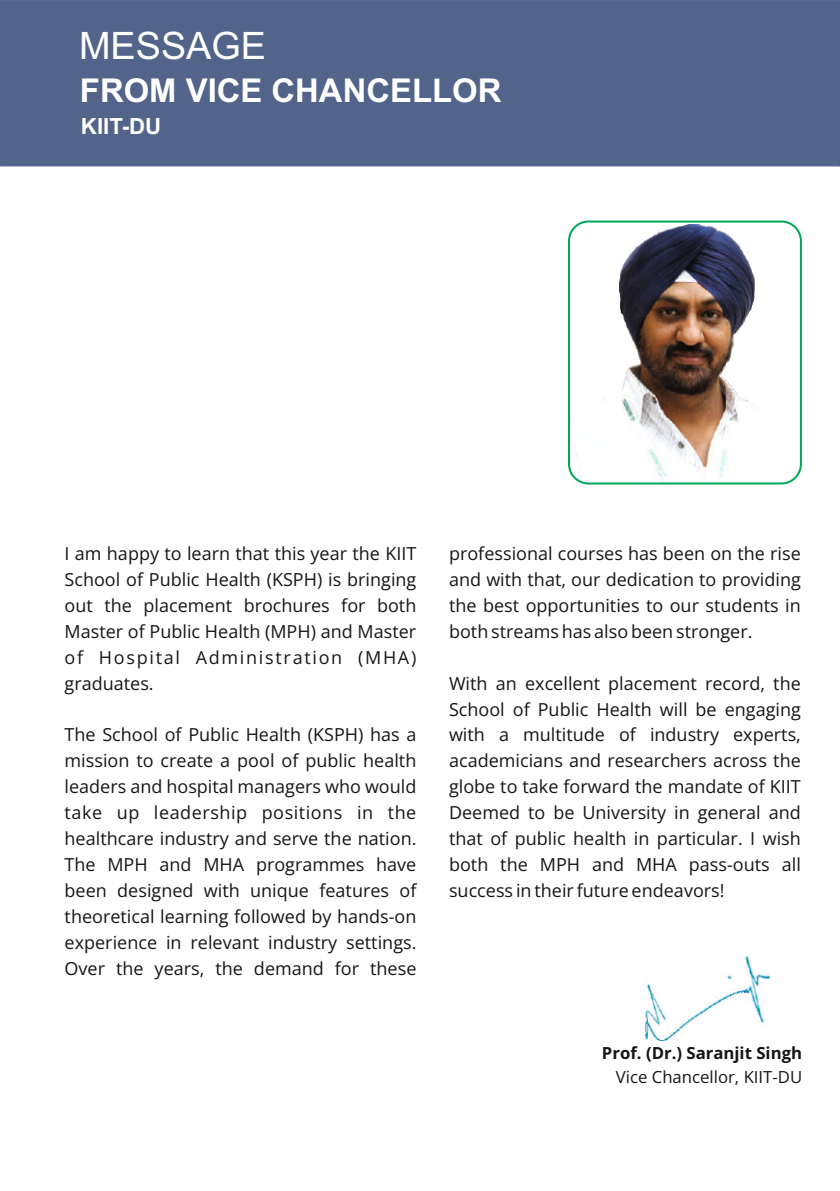
<style>
.page{position:relative;width:840px;height:1191px;background:#fff}
.page>*{position:absolute;margin:0;border:0;box-sizing:border-box;transform-origin:0 0}
.t1{font:37.8px "Arial";color:#fff}
.t2{font:700 32.8px "Arial";color:#fff}
.t3{font:700 22.2px "Arial";color:#fff}
.t4{font:18px/26px "Open Sans";color:#151616;text-align:justify}
.t5{font:700 16.8px "Open Sans";color:#151616}
.t6{font:16.8px "Open Sans";color:#151616}
</style>
<div class="page">
<div style="left:0;top:0;width:839px;height:166px;background:#52648a"></div>
<img style="left:570px;top:225px;width:230px;height:258px">
<div style="left:567px;top:220px;width:234px;height:264px;border:2px solid #00a759;border-radius:19px"></div>
<img style="left:645px;top:956px;width:124px;height:84px">
<h1 class="t1" style="left:79px;top:31px;width:188px">MESSAGE</h1>
<h2 class="t2" style="left:80px;top:78px;width:422px">FROM VICE CHANCELLOR</h2>
<p class="t3" style="left:81px;top:118px;width:82px">KIIT-DU</p>
<p class="t4" style="left:64px;top:540px;width:353px">I am happy to learn that this year the KIIT School of Public Health (KSPH) is bringing out the placement brochures for both Master of Public Health (MPH) and Master of Hospital Administration (MHA) graduates.</p>
<p class="t4" style="left:65px;top:721px;width:353px">The School of Public Health (KSPH) has a mission to create a pool of public health leaders and hospital managers who would take up leadership positions in the healthcare industry and serve the nation.<br>The MPH and MHA programmes have been designed with unique features of theoretical learning followed by hands-on experience in relevant industry settings.<br>Over the years, the demand for these</p>
<p class="t4" style="left:449px;top:540px;width:353px">professional courses has been on the rise and with that, our dedication to providing the best opportunities to our students in both streams has also been stronger.</p>
<p class="t4" style="left:449px;top:669px;width:353px">With an excellent placement record, the School of Public Health will be engaging with a multitude of industry experts, academicians and researchers across the globe to take forward the mandate of KIIT Deemed to be University in general and that of public health in particular. I wish both the MPH and MHA pass-outs all success in their future endeavors!</p>
<p class="t5" style="left:601px;top:1041px;width:201px">Prof. (Dr.) Saranjit Singh</p>
<p class="t6" style="left:615px;top:1065px;width:188px">Vice Chancellor, KIIT-DU</p>
</div>
